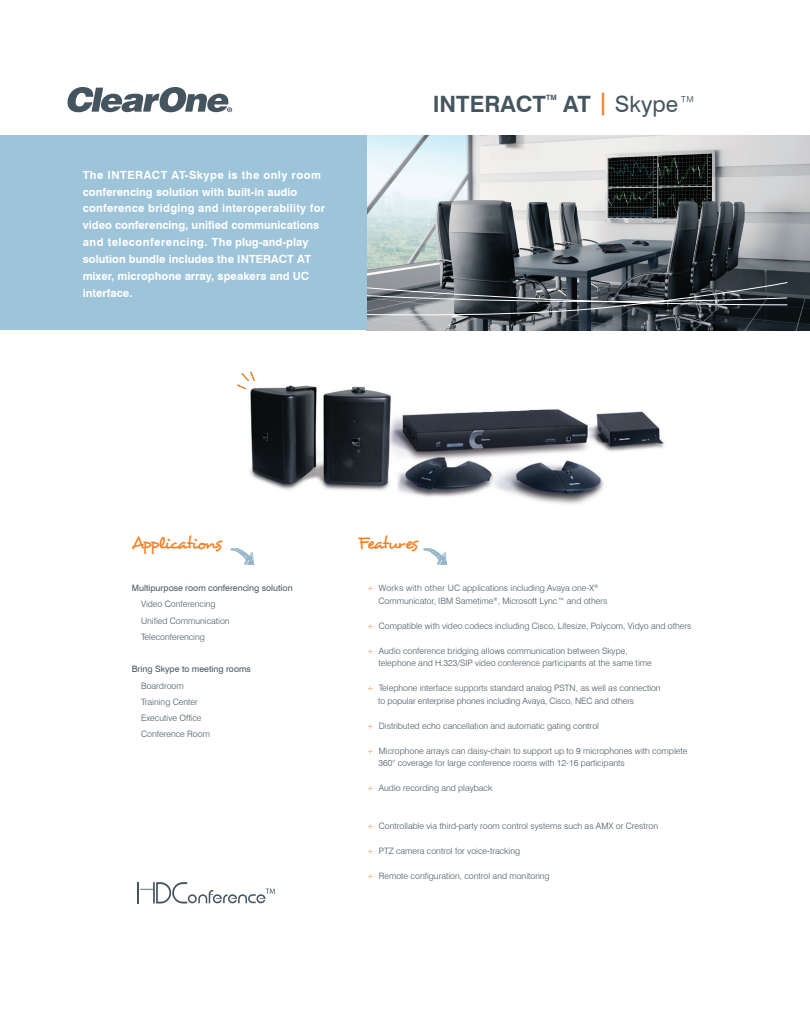
<style>
.page{position:relative;width:810px;height:1035px;background:#fff}
.page>*{position:absolute;margin:0;border:0;box-sizing:border-box;transform-origin:0 0}
.t1{font:22.5px "Swiss 721 BT";color:#45555f}
.t2{font:700 22.5px "Swiss 721 BT";color:#45555f}
.t3{font:17.5px "Desyrel";letter-spacing:-.07em;color:#f48026}
.t4{font:700 11.25px/16.9px "Swiss 721 BT";color:#fff}
.t5{font:300 8.75px/12.5px "Swiss 721 BT";color:#45555f}
.t6{font:8.75px "Swiss 721 BT";color:#45555f}
.t7{font:700 7.25px "Swiss 721 BT";color:#45555f}
.s1{font-weight:700}
.s2{font-weight:700;color:#f48026}
.s3{font-weight:300}
.s4{color:#f48026}
</style>
<div class="page">
<svg style="left:67px;top:87px;width:165px;height:25px"></svg>
<img style="left:367px;top:136px;width:443px;height:194px">
<svg style="left:423px;top:548px;width:24px;height:17px"></svg>
<hr style="left:137px;top:882px;width:2px;height:22px;background:#45555f">
<svg style="left:140px;top:882px;width:135px;height:22px"></svg>
<img style="left:320px;top:386px;width:344px;height:118px">
<svg style="left:230px;top:371px;width:90px;height:194px"></svg>
<svg style="left:367px;top:280px;width:421px;height:41px;background:#53595e"></svg>
<div style="left:0;top:136px;width:367px;height:194px;background:#9ec4da"></div>
<p class="t4" style="left:83px;top:166px;width:244px">The INTERACT AT-Skype is the only room conferencing solution with built-in audio conference bridging and interoperability for video conferencing, unified communications and teleconferencing. The plug-and-play solution bundle includes the INTERACT AT mixer, microphone array, speakers and UC interface.</p>
<p class="t2" style="left:433px;top:90px;width:115px">INTERACT</p>
<p class="t7" style="left:546px;top:93px;width:12px">TM</p>
<p class="t1" style="left:563px;top:90px;width:135px"><span class="s1">AT</span> <span class="s2">|</span> Skype<span class="s3">™</span></p>
<p class="t3" style="left:132px;top:533px;width:92px">Applications</p>
<p class="t6" style="left:132px;top:583px;width:162px">Multipurpose room conferencing solution</p>
<p class="t5" style="left:141px;top:598px;width:76px">Video Conferencing</p>
<p class="t5" style="left:141px;top:614px;width:90px">Unified Communication</p>
<p class="t5" style="left:141px;top:630px;width:65px">Teleconferencing</p>
<p class="t6" style="left:132px;top:664px;width:121px">Bring Skype to meeting rooms</p>
<p class="t5" style="left:141px;top:679px;width:44px">Boardroom</p>
<p class="t5" style="left:141px;top:695px;width:58px">Training Center</p>
<p class="t5" style="left:141px;top:712px;width:62px">Executive Office</p>
<p class="t5" style="left:141px;top:728px;width:70px">Conference Room</p>
<p class="t3" style="left:358px;top:533px;width:61px">Features</p>
<p class="t5" style="left:379px;top:582px;width:230px;text-indent:-12px"><span class="s4">+</span> Works with other UC applications including Avaya one-X<sup>®<br></sup>Communicator, IBM Sametime<sup>®</sup>, Microsoft Lync™ and others</p>
<p class="t5" style="left:367px;top:619px;width:326px"><span class="s4">+</span> Compatible with video codecs including Cisco, Lifesize, Polycom, Vidyo and others</p>
<p class="t5" style="left:367px;top:644px;width:262px"><span class="s4">+</span> Audio conference bridging allows communication between Skype,</p>
<p class="t5" style="left:379px;top:657px;width:275px">telephone and H.323/SIP video conference participants at the same time</p>
<p class="t5" style="left:367px;top:682px;width:295px"><span class="s4">+</span> Telephone interface supports standard analog PSTN, as well as connection</p>
<p class="t5" style="left:378px;top:694px;width:258px">to popular enterprise phones including Avaya, Cisco, NEC and others</p>
<p class="t5" style="left:367px;top:719px;width:234px"><span class="s4">+</span> Distributed echo cancellation and automatic gating control</p>
<p class="t5" style="left:367px;top:744px;width:322px"><span class="s4">+</span> Microphone arrays can daisy-chain to support up to 9 microphones with complete</p>
<p class="t5" style="left:379px;top:757px;width:248px">360° coverage for large conference rooms with 12-16 participants</p>
<p class="t5" style="left:367px;top:782px;width:127px"><span class="s4">+</span> Audio recording and playback</p>
<p class="t5" style="left:367px;top:819px;width:293px"><span class="s4">+</span> Controllable via third-party room control systems such as AMX or Crestron</p>
<p class="t5" style="left:367px;top:844px;width:155px"><span class="s4">+</span> PTZ camera control for voice-tracking</p>
<p class="t5" style="left:367px;top:869px;width:184px"><span class="s4">+</span> Remote configuration, control and monitoring</p>
</div>
